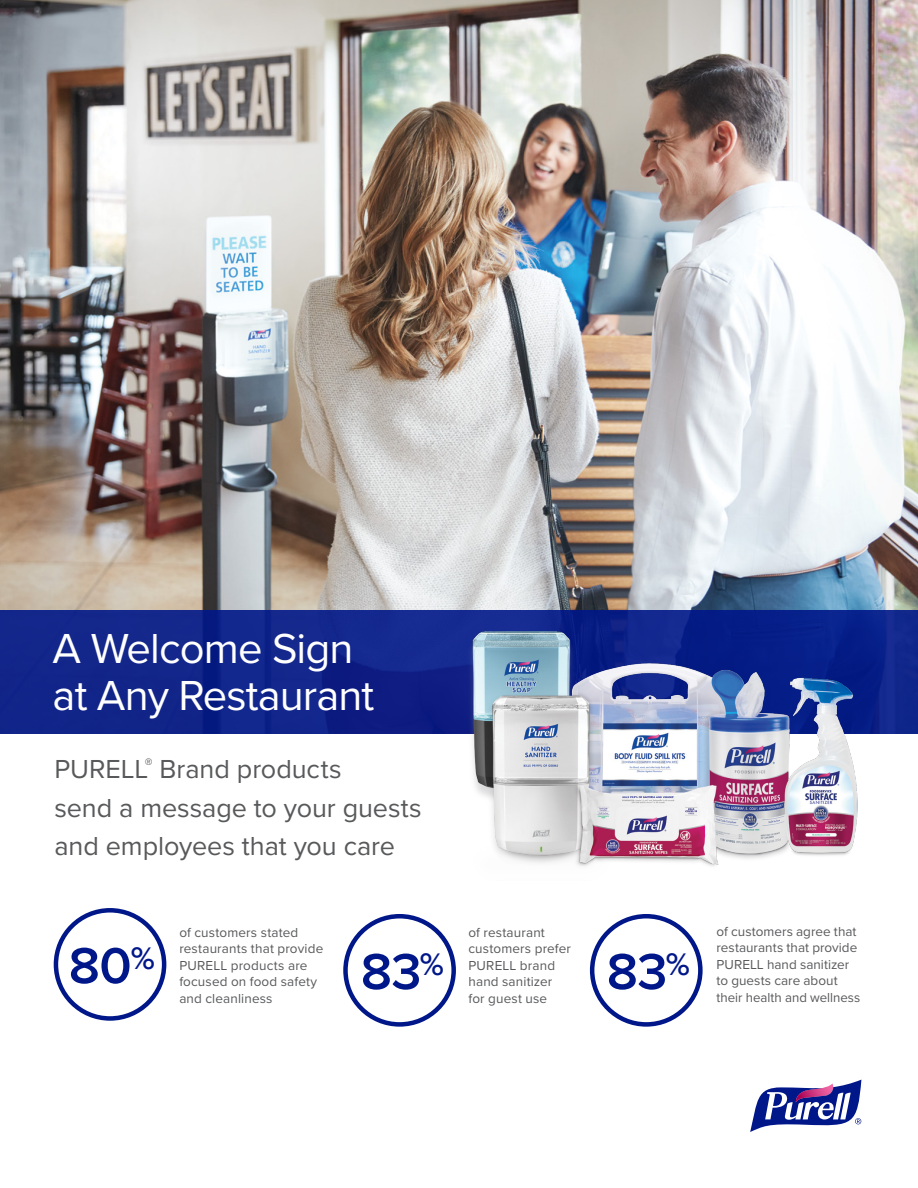
<style>
.page{position:relative;width:918px;height:1188px;background:#fff}
.page>*{position:absolute;margin:0;border:0;box-sizing:border-box;transform-origin:0 0}
.t1{font:600 52.5px "Proxima Nova";color:#001789}
.t2{font:43.5px/46.5px "Proxima Nova";letter-spacing:-.02em;color:#fff}
.t3{font:600 32.4px "Proxima Nova";color:#001789}
.t4{font:27px/38.2px "Proxima Nova";letter-spacing:-.005em;color:#58595b}
.t5{font:13.5px/16.5px "Proxima Nova";letter-spacing:.01em;color:#58595b}
</style>
<div class="page">
<img style="left:0;top:0;width:918px;height:611px">
<div style="left:54px;top:908px;width:112px;height:113px;border:4px solid #001789;border-radius:50%"></div>
<div style="left:590px;top:914px;width:113px;height:113px;border:4px solid #001789;border-radius:50%"></div>
<div style="left:343px;top:914px;width:113px;height:113px;border:4px solid #001789;border-radius:50%"></div>
<svg style="left:750px;top:1080px;width:111px;height:52px"></svg>
<div style="left:0;top:611px;width:918px;height:123px;background:#12268a"></div>
<img style="left:460px;top:616px;width:417px;height:251px">
<h2 class="t2" style="left:53px;top:624px;width:323px">A Welcome Sign at Any Restaurant</h2>
<h3 class="t4" style="left:54px;top:749px;width:369px">PURELL<sup>®</sup> Brand products<br>send a message to your guests and employees that you care</h3>
<p class="t5" style="left:179px;top:923px;width:145px">of customers stated restaurants that provide<br>PURELL products are focused on food safety and cleanliness</p>
<p class="t5" style="left:468px;top:923px;width:104px">of restaurant customers prefer<br>PURELL brand hand sanitizer for guest use</p>
<p class="t5" style="left:717px;top:922px;width:142px">of customers agree that restaurants that provide<br>PURELL hand sanitizer to guests care about</p>
<h1 class="t1" style="left:69px;top:926px;width:88px">80<sup>%</sup></h1>
<h1 class="t1" style="left:361px;top:932px;width:85px">83<sup>%</sup></h1>
<h3 class="t3" style="left:666px;top:940px;width:26px">%</h3>
<h1 class="t1" style="left:607px;top:932px;width:62px">83</h1>
<p class="t5" style="left:717px;top:988px;width:145px">their health and wellness</p>
</div>
